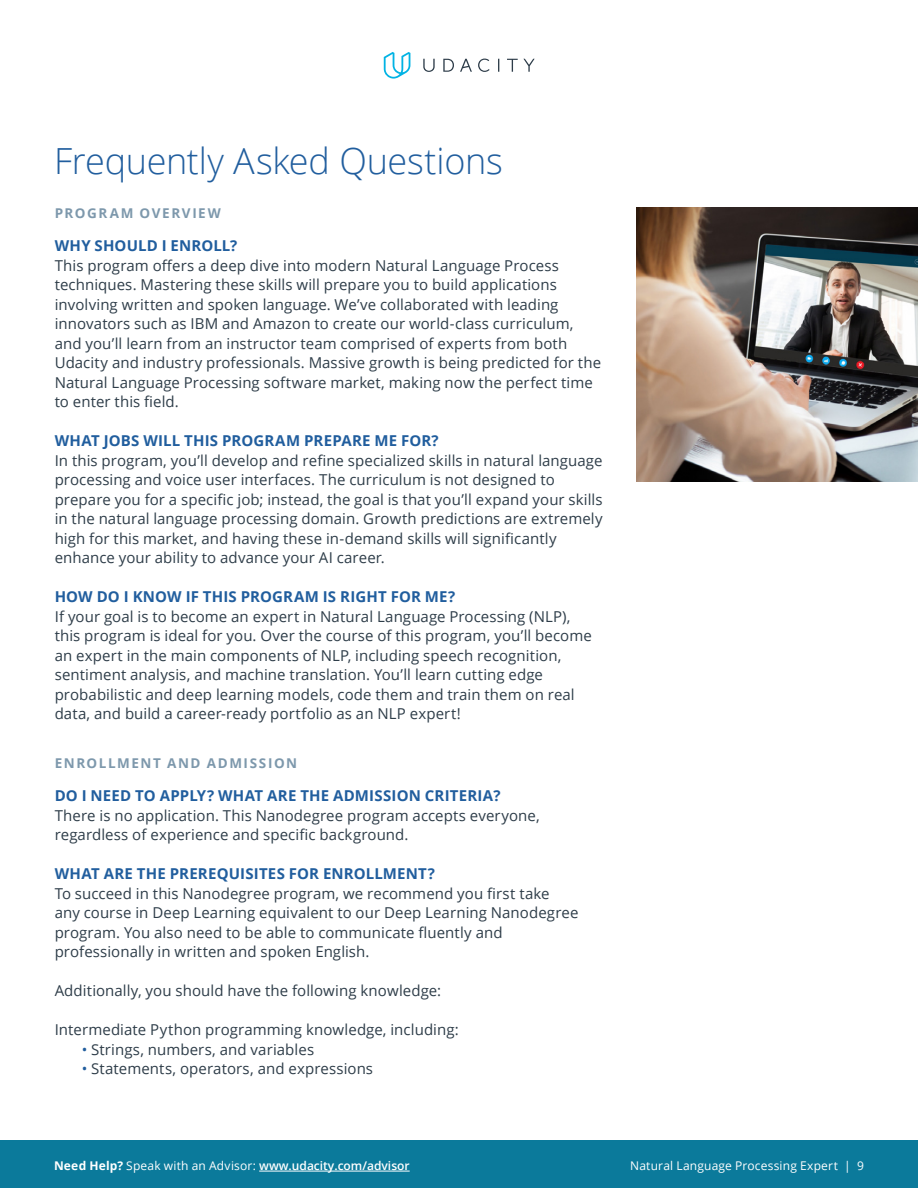
<style>
.page{position:relative;width:918px;height:1188px;background:#fff}
.page>*{position:absolute;margin:0;border:0;box-sizing:border-box;transform-origin:0 0}
.t1{font:300 36px "Open Sans";letter-spacing:-.01em;color:#215e9e}
.Body_Copy{font:15px/19.5px "Open Sans";letter-spacing:.005em;color:#2e3d49}
.Body_Copy-2{font:700 15px "Open Sans";letter-spacing:.01em;color:#215e9e}
.small_gray_type{font:700 13.5px "Open Sans";letter-spacing:.115em;color:#7d98ac}
.t2{font:600 12px "Open Sans";color:#fff}
.t3{font:12px "Open Sans";letter-spacing:.015em;color:#fff}
.s1{font-weight:700;color:#215e9e}
.s2{color:#215e9e}
.s3{font-weight:700}
.s4{font-weight:400}
</style>
<div class="page">
<div style="left:0;top:1140px;width:918px;height:48px;background:#0b7a9b"></div>
<hr style="left:259px;top:1171px;width:151px;height:1px;background:#fff">
<svg style="left:384px;top:52px;width:26px;height:27px"></svg>
<svg style="left:423px;top:59px;width:112px;height:13px"></svg>
<img style="left:636px;top:208px;width:282px;height:274px">
<p class="t1" style="left:54px;top:137px;width:450px">Frequently Asked Questions</p>
<p class="small_gray_type" style="left:55px;top:204px;width:168px">PROGRAM OVERVIEW</p>
<p class="Body_Copy" style="left:55px;top:236px;width:548px"><span class="s1">WHY SHOULD I ENROLL?<br></span>This program offers a deep dive into modern Natural Language Process techniques. Mastering these skills will prepare you to build applications involving written and spoken language. We’ve collaborated with leading innovators such as IBM and Amazon to create our world-class curriculum, and you’ll learn from an instructor team comprised of experts from both Udacity and industry professionals. Massive growth is being predicted for the Natural Language Processing software market, making now the perfect time to enter this field.</p>
<p class="Body_Copy-2" style="left:55px;top:430px;width:385px">WHAT JOBS WILL THIS PROGRAM PREPARE ME FOR?</p>
<p class="Body_Copy" style="left:55px;top:450px;width:549px">In this program, you’ll develop and refine specialized skills in natural language processing and voice user interfaces. The curriculum is not designed to prepare you for a specific job; instead, the goal is that you’ll expand your skills in the natural language processing domain. Growth predictions are extremely high for this market, and having these in-demand skills will significantly enhance your ability to advance your AI career.</p>
<p class="Body_Copy" style="left:55px;top:587px;width:539px"><span class="s1">HOW DO I KNOW IF THIS PROGRAM IS RIGHT FOR ME?<br></span>If your goal is to become an expert in Natural Language Processing (NLP), this program is ideal for you. Over the course of this program, you’ll become an expert in the main components of NLP, including speech recognition, sentiment analysis, and machine translation. You’ll learn cutting edge probabilistic and deep learning models, code them and train them on real data, and build a career-ready portfolio as an NLP expert!</p>
<p class="small_gray_type" style="left:55px;top:754px;width:244px">ENROLLMENT AND ADMISSION</p>
<p class="Body_Copy" style="left:55px;top:786px;width:487px"><span class="s1">DO I NEED TO APPLY? WHAT ARE THE ADMISSION CRITERIA?<br></span>There is no application. This Nanodegree program accepts everyone, regardless of experience and specific background.</p>
<p class="Body_Copy" style="left:55px;top:864px;width:525px"><span class="s1">WHAT ARE THE PREREQUISITES FOR ENROLLMENT?<br></span>To succeed in this Nanodegree program, we recommend you first take any course in Deep Learning equivalent to our Deep Learning Nanodegree program. You also need to be able to communicate fluently and professionally in written and spoken English.</p>
<p class="Body_Copy" style="left:55px;top:981px;width:388px">Additionally, you should have the following knowledge:</p>
<p class="Body_Copy" style="left:55px;top:1020px;width:406px">Intermediate Python programming knowledge, including:</p>
<p class="Body_Copy" style="left:82px;top:1039px;width:234px"><span class="s2">•</span> Strings, numbers, and variables</p>
<p class="Body_Copy" style="left:82px;top:1059px;width:293px"><span class="s2">•</span> Statements, operators, and expressions</p>
<p class="t2" style="left:54px;top:1158px;width:357px"><span class="s3">Need Help?</span> <span class="s4">Speak with an Advisor:</span> www.udacity.com/advisor</p>
<p class="t3" style="left:630px;top:1158px;width:235px">Natural Language Processing Expert | 9</p>
</div>
